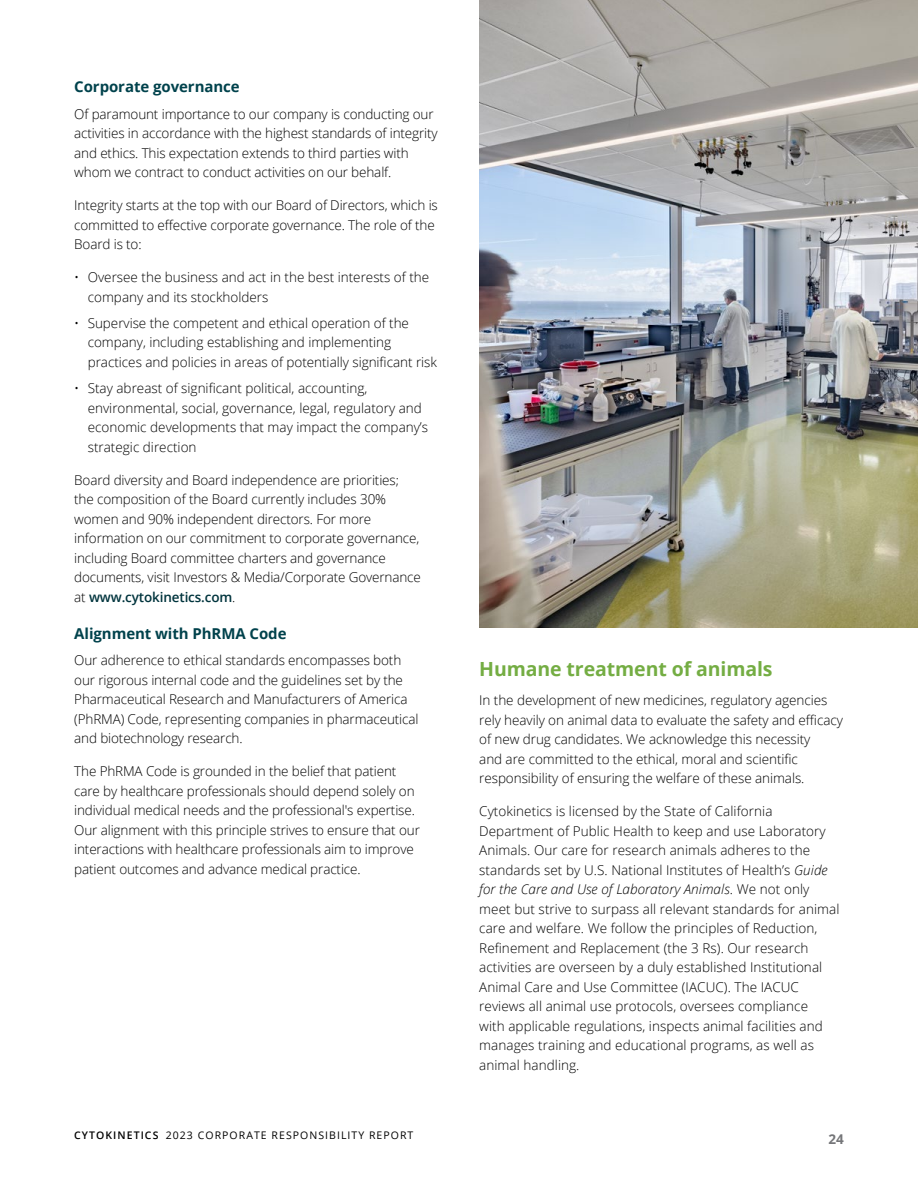
<style>
.page{position:relative;width:918px;height:1188px;background:#fff}
.page>*{position:absolute;margin:0;border:0;box-sizing:border-box;transform-origin:0 0}
.t1{font:700 19.5px "Open Sans";letter-spacing:-.005em;color:#74ad43}
.t2{font:700 15px "Open Sans";letter-spacing:-.005em;color:#00424c}
.t3{font:300 13.5px/19.5px "Open Sans";letter-spacing:-.005em;color:#000}
.t4{font:700 13.5px "Open Sans";color:#757679}
.t5{font:10.5px "Open Sans";letter-spacing:.1em;color:#000}
.s1{font-weight:600;color:#00343d}
.s2{font-style:italic}
.s3{font-weight:600}
</style>
<div class="page">
<img style="left:479px;top:0;width:439px;height:628px">
<p class="t2" style="left:74px;top:76px;width:167px">Corporate governance</p>
<p class="t3" style="left:74px;top:104px;width:365px">Of paramount importance to our company is conducting our activities in accordance with the highest standards of integrity and ethics. This expectation extends to third parties with whom we contract to conduct activities on our behalf.</p>
<p class="t3" style="left:74px;top:195px;width:365px">Integrity starts at the top with our Board of Directors, which is committed to effective corporate governance. The role of the<br>Board is to:</p>
<p class="t3" style="left:88px;top:267px;width:343px;text-indent:-14px">• Oversee the business and act in the best interests of the company and its stockholders</p>
<p class="t3" style="left:88px;top:313px;width:351px;text-indent:-14px">• Supervise the competent and ethical operation of the company, including establishing and implementing practices and policies in areas of potentially significant risk</p>
<p class="t3" style="left:88px;top:378px;width:342px;text-indent:-14px">• Stay abreast of significant political, accounting, environmental, social, governance, legal, regulatory and economic developments that may impact the company’s strategic direction</p>
<p class="t3" style="left:74px;top:470px;width:348px">Board diversity and Board independence are priorities; the composition of the Board currently includes 30% women and 90% independent directors. For more information on our commitment to corporate governance, including Board committee charters and governance documents, visit Investors &amp; Media/Corporate Governance at <span class="s1">www.cytokinetics.com</span>.</p>
<p class="t2" style="left:74px;top:623px;width:214px">Alignment with PhRMA Code</p>
<p class="t3" style="left:74px;top:650px;width:346px">Our adherence to ethical standards encompasses both our rigorous internal code and the guidelines set by the Pharmaceutical Research and Manufacturers of America (PhRMA) Code, representing companies in pharmaceutical and biotechnology research.</p>
<p class="t3" style="left:74px;top:761px;width:347px">The PhRMA Code is grounded in the belief that patient care by healthcare professionals should depend solely on individual medical needs and the professional's expertise.<br>Our alignment with this principle strives to ensure that our interactions with healthcare professionals aim to improve patient outcomes and advance medical practice.</p>
<h1 class="t1" style="left:479px;top:656px;width:295px">Humane treatment of animals</h1>
<p class="t3" style="left:479px;top:690px;width:365px">In the development of new medicines, regulatory agencies rely heavily on animal data to evaluate the safety and efficacy of new drug candidates. We acknowledge this necessity<br>and are committed to the ethical, moral and scientific responsibility of ensuring the welfare of these animals.</p>
<p class="t3" style="left:479px;top:801px;width:362px">Cytokinetics is licensed by the State of California Department of Public Health to keep and use Laboratory Animals. Our care for research animals adheres to the standards set by U.S. National Institutes of Health’s <span class="s2">Guide for the Care and Use of Laboratory Animals</span>. We not only meet but strive to surpass all relevant standards for animal care and welfare. We follow the principles of Reduction, Refinement and Replacement (the 3 Rs). Our research activities are overseen by a duly established Institutional Animal Care and Use Committee (IACUC). The IACUC reviews all animal use protocols, oversees compliance<br>with applicable regulations, inspects animal facilities and manages training and educational programs, as well as animal handling.</p>
<p class="t5" style="left:74px;top:1128px;width:341px"><span class="s3">CYTOKINETICS</span> 2023 CORPORATE RESPONSIBILITY REPORT</p>
<p class="t4" style="left:828px;top:1130px;width:17px">24</p>
</div>
